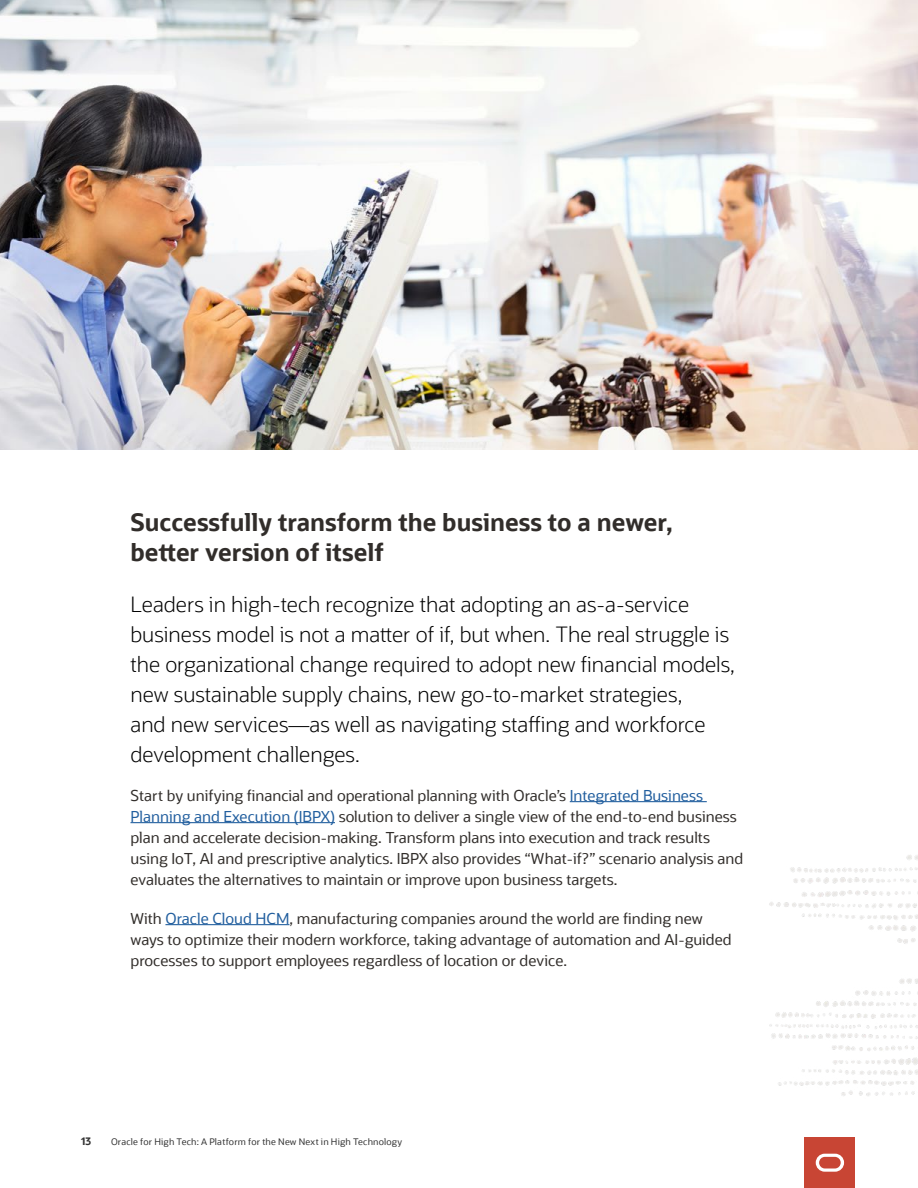
<style>
.page{position:relative;width:918px;height:1188px;background:#fff}
.page>*{position:absolute;margin:0;border:0;box-sizing:border-box;transform-origin:0 0}
.t1{font:700 24px/30px "Oracle Sans";color:#312d2a}
.t2{font:300 21px/30px "Oracle Sans";color:#000}
.t3{font:15px/21px "Oracle Sans";color:#312d2a}
.t4{font:700 10.5px "Oracle Sans";color:#333}
.t5{font:9px "Oracle Sans";letter-spacing:.02em;color:#333}
.s1{color:#215e9e}
</style>
<div class="page">
<hr style="left:570px;top:801px;width:137px;height:1px;background:#215e9e">
<hr style="left:130px;top:822px;width:205px;height:1px;background:#215e9e">
<hr style="left:165px;top:924px;width:124px;height:1px;background:#215e9e">
<img style="left:0;top:0;width:918px;height:449px">
<img style="left:769px;top:855px;width:149px;height:333px">
<p class="t1" style="left:130px;top:508px;width:544px">Successfully transform the business to a newer, better version of itself</p>
<p class="t2" style="left:130px;top:589px;width:606px">Leaders in high-tech recognize that adopting an as-a-service business model is not a matter of if, but when. The real struggle is the organizational change required to adopt new financial models, new sustainable supply chains, new go-to-market strategies,<br>and new services—as well as navigating staffing and workforce development challenges.</p>
<p class="t3" style="left:130px;top:785px;width:614px">Start by unifying financial and operational planning with Oracle’s <span class="s1">Integrated Business Planning and Execution (IBPX)</span> solution to deliver a single view of the end-to-end business plan and accelerate decision-making. Transform plans into execution and track results using IoT, AI and prescriptive analytics. IBPX also provides “What-if?” scenario analysis and evaluates the alternatives to maintain or improve upon business targets.</p>
<p class="t3" style="left:130px;top:908px;width:603px">With <span class="s1">Oracle Cloud HCM</span>, manufacturing companies around the world are finding new ways to optimize their modern workforce, taking advantage of automation and AI-guided processes to support employees regardless of location or device.</p>
<p class="t4" style="left:81px;top:1135px;width:12px">13</p>
<p class="t5" style="left:111px;top:1137px;width:293px">Oracle for High Tech: A Platform for the New Next in High Technology</p>
</div>
